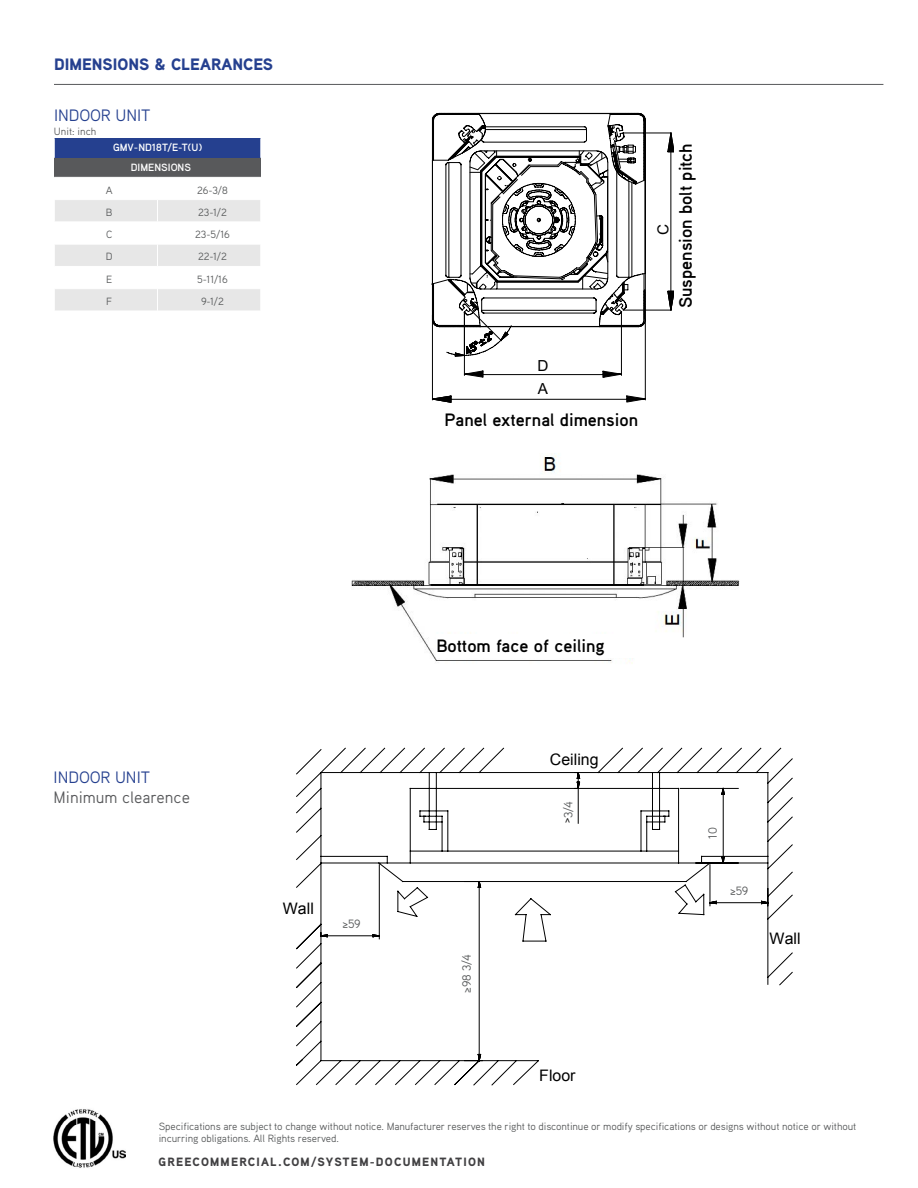
<style>
.page{position:relative;width:918px;height:1188px;background:#fff}
.page>*{position:absolute;margin:0;border:0;box-sizing:border-box;transform-origin:0 0}
.t1{font:700 17.85px "Aaux Pro";color:#000}
.t2{font:900 16.5px "Aaux Pro";color:#25408f}
.t3{font:16.5px "Aaux Pro";color:#25408f}
.t4{font:16.5px "Aaux Pro";color:#58595b}
.t5{font:15.9px "Arial";color:#000}
.t6{font:15.3px/23.9px "Arial";color:#000}
.t7{font:900 12px "Aaux Pro";letter-spacing:.1em;color:#414042}
.t8{font:12px "Aaux Pro";letter-spacing:-.03em;color:#585a5b}
.t9{font:10.5px/12.6px "Aaux Pro";letter-spacing:-.01em;color:#585a5b}
.t10{font:700 10.5px/19.5px "Aaux Pro";color:#fff}
.t11{font:10.5px "Aaux Pro";color:#58595b}
.s1{font-family:"Arial";font-size:9px;color:#000}
</style>
<div class="page">
<svg style="left:432px;top:132px;width:242px;height:271px"></svg>
<svg style="left:432px;top:113px;width:214px;height:244px"></svg>
<svg style="left:296px;top:748px;width:497px;height:338px"></svg>
<hr style="left:723px;top:788px;width:1px;height:69px;background:#000">
<img style="left:351px;top:453px;width:389px;height:211px">
<hr style="left:54px;top:84px;width:829px;height:1px;background:#58595b">
<div style="left:54px;top:138px;width:207px;height:20px;background:#25408f"></div>
<div style="left:54px;top:158px;width:207px;height:19px;background:#58595b"></div>
<svg style="left:54px;top:177px;width:206px;height:134px"></svg>
<svg style="left:54px;top:138px;width:1px;height:20px"></svg>
<img style="left:54px;top:1109px;width:71px;height:59px">
<div style="left:436px;top:634px;width:210px;height:23px;background:#fff"></div>
<h2 class="t2" style="left:54px;top:54px;width:221px">DIMENSIONS &amp; CLEARANCES</h2>
<h2 class="t3" style="left:54px;top:105px;width:98px">INDOOR UNIT</h2>
<p class="t10" style="left:131px;top:137px;width:73px;text-indent:-18px">GMV-ND18T/E-T(U)<br>DIMENSIONS</p>
<p class="t9" style="left:106px;top:183px;width:8px">A</p>
<p class="t9" style="left:197px;top:183px;width:32px">26-3/8</p>
<p class="t9" style="left:106px;top:206px;width:8px">B</p>
<p class="t9" style="left:198px;top:206px;width:30px">23-1/2</p>
<p class="t9" style="left:106px;top:228px;width:8px">C</p>
<p class="t9" style="left:195px;top:228px;width:36px">23-5/16</p>
<p class="t9" style="left:106px;top:250px;width:8px">D</p>
<p class="t9" style="left:198px;top:250px;width:30px">22-1/2</p>
<p class="t9" style="left:106px;top:272px;width:8px">E</p>
<p class="t9" style="left:197px;top:272px;width:32px">5-11/16</p>
<p class="t9" style="left:106px;top:295px;width:7px">F</p>
<p class="t9" style="left:201px;top:295px;width:24px">9-1/2</p>
<p class="t11" style="left:54px;top:125px;width:44px">Unit: inch</p>
<h3 class="t6" style="left:651px;top:235px;width:13px;rotate:-90deg">C</h3>
<h1 class="t1" style="left:674px;top:308px;width:166px;rotate:-90deg">Suspension bolt pitch</h1>
<h3 class="t6" style="left:538px;top:353px;width:13px">D<br>A</h3>
<h1 class="t1" style="left:444px;top:409px;width:195px">Panel external dimension</h1>
<h2 class="t3" style="left:54px;top:767px;width:98px">INDOOR UNIT</h2>
<h2 class="t4" style="left:54px;top:787px;width:138px">Minimum clearence</h2>
<h3 class="t5" style="left:283px;top:898px;width:32px">Wall</h3>
<p class="t8" style="left:342px;top:917px;width:20px">≥59</p>
<h1 class="t1" style="left:436px;top:634px;width:170px">Bottom face of ceiling</h1>
<h3 class="t5" style="left:550px;top:750px;width:50px">Ceiling</h3>
<p class="t8" style="left:459px;top:993px;width:40px;rotate:-90deg">≥98 3/4</p>
<p class="t8" style="left:561px;top:823px;width:24px;rotate:-90deg"><span class="s1">&gt;</span>3/4</p>
<h3 class="t5" style="left:539px;top:1065px;width:38px">Floor</h3>
<p class="t8" style="left:705px;top:839px;width:13px;rotate:-90deg">10</p>
<p class="t8" style="left:730px;top:883px;width:20px">≥59</p>
<h3 class="t5" style="left:770px;top:928px;width:32px">Wall</h3>
<p class="t9" style="left:159px;top:1119px;width:699px">Specifications are subject to change without notice. Manufacturer reserves the right to discontinue or modify specifications or designs without notice or without incurring obligations. All Rights reserved.</p>
<p class="t7" style="left:159px;top:1154px;width:328px">GREECOMMERCIAL.COM/SYSTEM-DOCUMENTATION</p>
</div>
